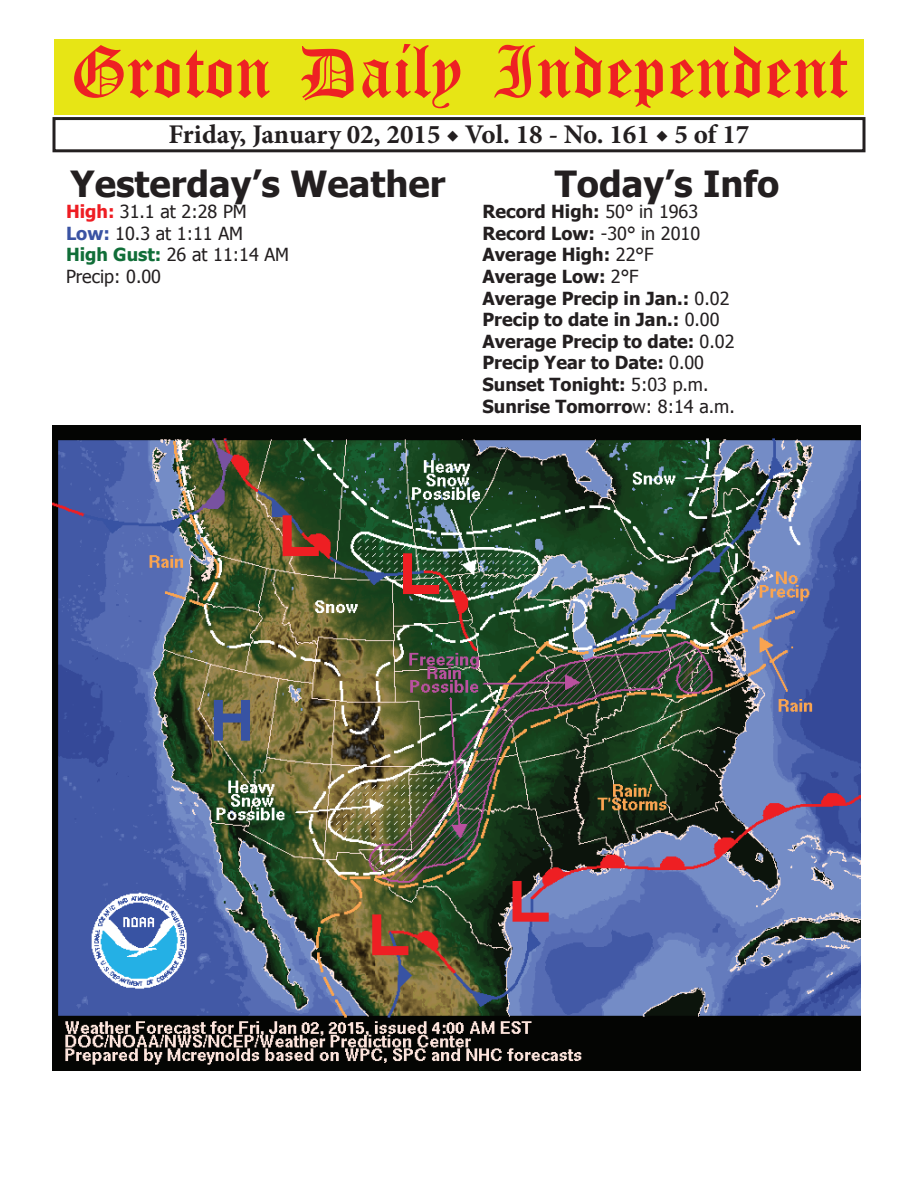
<style>
.page{position:relative;width:918px;height:1188px;background:#fff}
.page>*{position:absolute;margin:0;border:0;box-sizing:border-box;transform-origin:0 0}
.t1{font:54px "Old English Five";color:#ee2123}
.t2{font:700 36px "Tahoma";color:#231f20}
.t3{font:700 27px "Minion Pro";color:#231f20}
.t4{font:700 18px/21.6px "Tahoma";color:#231f20}
.t5{font:18px/21.6px "Tahoma";color:#231f20}
.s1{font-weight:700;color:#ee1d23}
.s2{font-weight:700;color:#3a53a3}
.s3{font-weight:700;color:#106e38}
.s4{font-weight:400}
</style>
<div class="page">
<div style="left:52px;top:117px;width:814px;height:35px;border:3px solid #231f20"></div>
<div style="left:54px;top:40px;width:810px;height:75px;background:#e7e515"></div>
<img style="left:52px;top:426px;width:809px;height:645px">
<h1 class="t1" style="left:70px;top:47px;width:779px">Groton Daily Independent</h1>
<h3 class="t3" style="left:169px;top:116px;width:582px">Friday, January 02, 2015 ◆ Vol. 18 - No. 161 ◆ 5 of 17</h3>
<h2 class="t2" style="left:71px;top:158px;width:376px">Yesterday’s Weather</h2>
<p class="t5" style="left:66px;top:200px;width:225px"><span class="s1">High:</span> 31.1 at 2:28 PM<br><span class="s2">Low:</span> 10.3 at 1:11 AM<br><span class="s3">High Gust:</span> 26 at 11:14 AM<br>Precip: 0.00</p>
<h2 class="t2" style="left:555px;top:158px;width:226px">Today’s Info</h2>
<p class="t4" style="left:482px;top:200px;width:254px">Record High: <span class="s4">50° in 1963<br></span>Record Low: <span class="s4">-30° in 2010<br></span>Average High: <span class="s4">22°F<br></span>Average Low: <span class="s4">2°F<br></span>Average Precip in Jan.: <span class="s4">0.02<br></span>Precip to date in Jan.: <span class="s4">0.00<br></span>Average Precip to date: <span class="s4">0.02<br></span>Precip Year to Date: <span class="s4">0.00<br></span>Sunset Tonight: <span class="s4">5:03 p.m.<br></span>Sunrise Tomorro<span class="s4">w: 8:14 a.m.</span></p>
</div>
